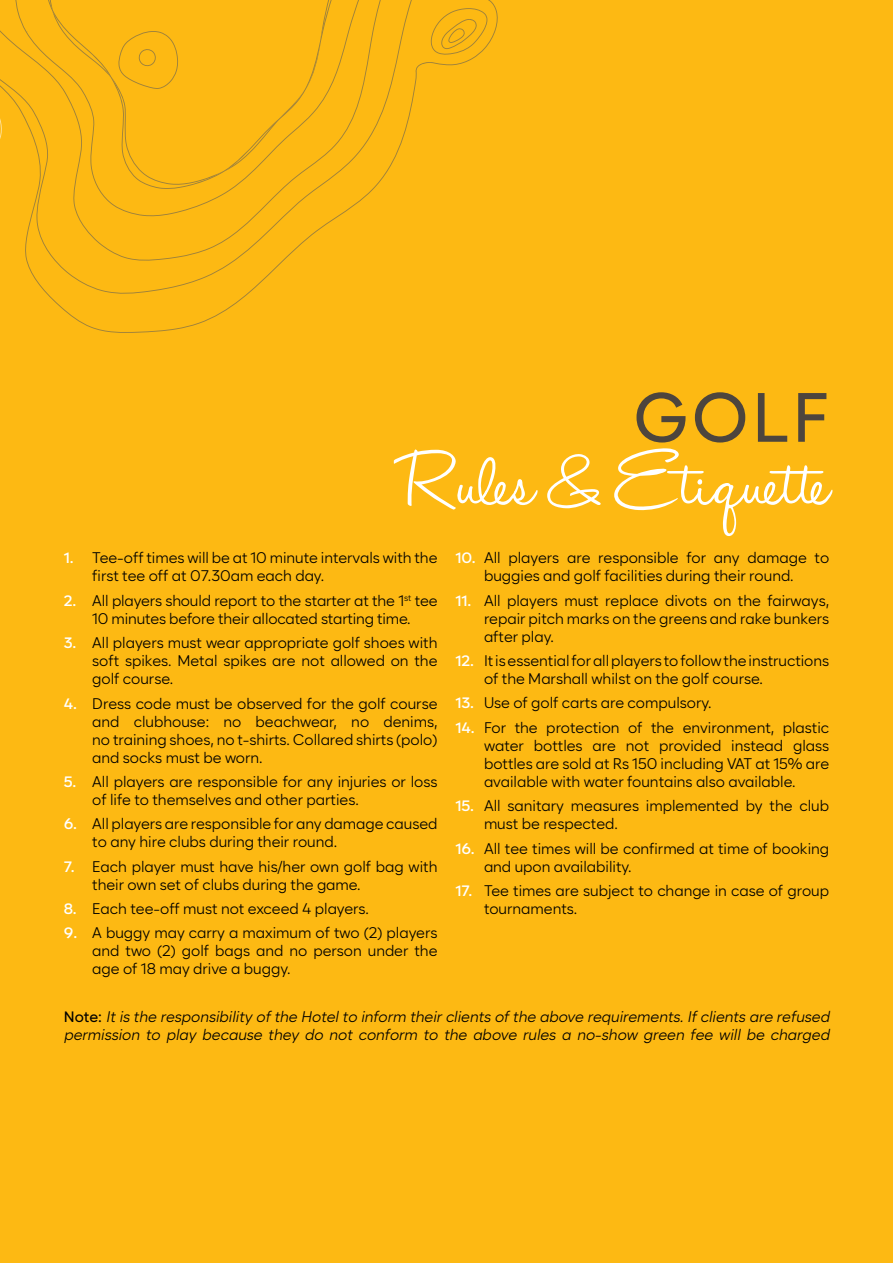
<style>
.page{position:relative;width:893px;height:1263px;background:#fdb913}
.page>*{position:absolute;margin:0;border:0;box-sizing:border-box;transform-origin:0 0}
.t1{font:89.1px "Halo Handletter";color:#fff}
.t2{font:500 69px "Cadiz";color:#4d453d}
.t3{font:15px/18px "Cadiz";color:#000}
.t4{font:italic 15px/18px "Cadiz";color:#000}
.s1{font-weight:600;color:#fff}
.s2{font-weight:500;font-style:normal}
</style>
<div class="page">
<svg style="left:0;top:0;width:498px;height:333px"></svg>
<svg style="left:431px;top:8px;width:56px;height:47px"></svg>
<svg style="left:0;top:97px;width:3px;height:63px"></svg>
<p class="t2" style="left:633px;top:376px;width:198px">GOLF</p>
<p class="t1" style="left:404px;top:434px;width:427px">Rules &amp; Etiquette</p>
<p class="t3" style="left:92px;top:549px;width:347px;text-indent:-28px"><span class="s1">1.</span> Tee-off times will be at 10 minute intervals with the first tee off at 07.30am each day.</p>
<p class="t3" style="left:64px;top:591px;width:375px;text-align:center"><span class="s1">2.</span> All players should report to the starter at the 1<sup>st</sup> tee<br>10 minutes before their allocated starting time.</p>
<p class="t3" style="left:92px;top:634px;width:347px;text-align:justify;text-indent:-28px"><span class="s1">3.</span> All players must wear appropriate golf shoes with soft spikes. Metal spikes are not allowed on the golf course.</p>
<p class="t3" style="left:92px;top:694px;width:347px;text-align:justify;text-indent:-28px"><span class="s1">4.</span> Dress code must be observed for the golf course and clubhouse: no beachwear, no denims, no training shoes, no t-shirts. Collared shirts (polo) and socks must be worn.</p>
<p class="t3" style="left:92px;top:772px;width:347px;text-indent:-28px"><span class="s1">5.</span> All players are responsible for any injuries or loss of life to themselves and other parties.</p>
<p class="t3" style="left:92px;top:815px;width:347px;text-indent:-28px"><span class="s1">6.</span> All players are responsible for any damage caused to any hire clubs during their round.</p>
<p class="t3" style="left:92px;top:857px;width:347px;text-indent:-28px"><span class="s1">7.</span> Each player must have his/her own golf bag with their own set of clubs during the game.</p>
<p class="t3" style="left:64px;top:900px;width:307px"><span class="s1">8.</span> Each tee-off must not exceed 4 players.</p>
<p class="t3" style="left:92px;top:924px;width:347px;text-align:justify;text-indent:-28px"><span class="s1">9.</span> A buggy may carry a maximum of two (2) players and two (2) golf bags and no person under the age of 18 may drive a buggy.</p>
<p class="t3" style="left:455px;top:549px;width:375px;text-align:center"><span class="s1">10.</span> All players are responsible for any damage to buggies and golf facilities during their round.</p>
<p class="t3" style="left:484px;top:591px;width:347px;text-align:justify;text-indent:-28px"><span class="s1">11.</span> All players must replace divots on the fairways, repair pitch marks on the greens and rake bunkers after play.</p>
<p class="t3" style="left:484px;top:652px;width:347px;text-indent:-28px"><span class="s1">12.</span> It is essential for all players to follow the instructions of the Marshall whilst on the golf course.</p>
<p class="t3" style="left:455px;top:694px;width:258px"><span class="s1">13.</span> Use of golf carts are compulsory.</p>
<p class="t3" style="left:484px;top:718px;width:347px;text-align:justify;text-indent:-28px"><span class="s1">14.</span> For the protection of the environment, plastic water bottles are not provided instead glass bottles are sold at Rs 150 including VAT at 15% are available with water fountains also available.</p>
<p class="t3" style="left:484px;top:797px;width:347px;text-indent:-28px"><span class="s1">15.</span> All sanitary measures implemented by the club must be respected.</p>
<p class="t3" style="left:484px;top:839px;width:347px;text-indent:-28px"><span class="s1">16.</span> All tee times will be confirmed at time of booking and upon availability.</p>
<p class="t3" style="left:484px;top:882px;width:347px;text-indent:-28px"><span class="s1">17.</span> Tee times are subject to change in case of group tournaments.</p>
<p class="t4" style="left:64px;top:1008px;width:770px"><span class="s2">N o t e :</span> Itis the responsibility ofthe Hotelto inform theirclients ofthe above requirements.Ifclients are refused permission to play because they do not conform to the above rules a no-show green fee will be charged</p>
</div>
